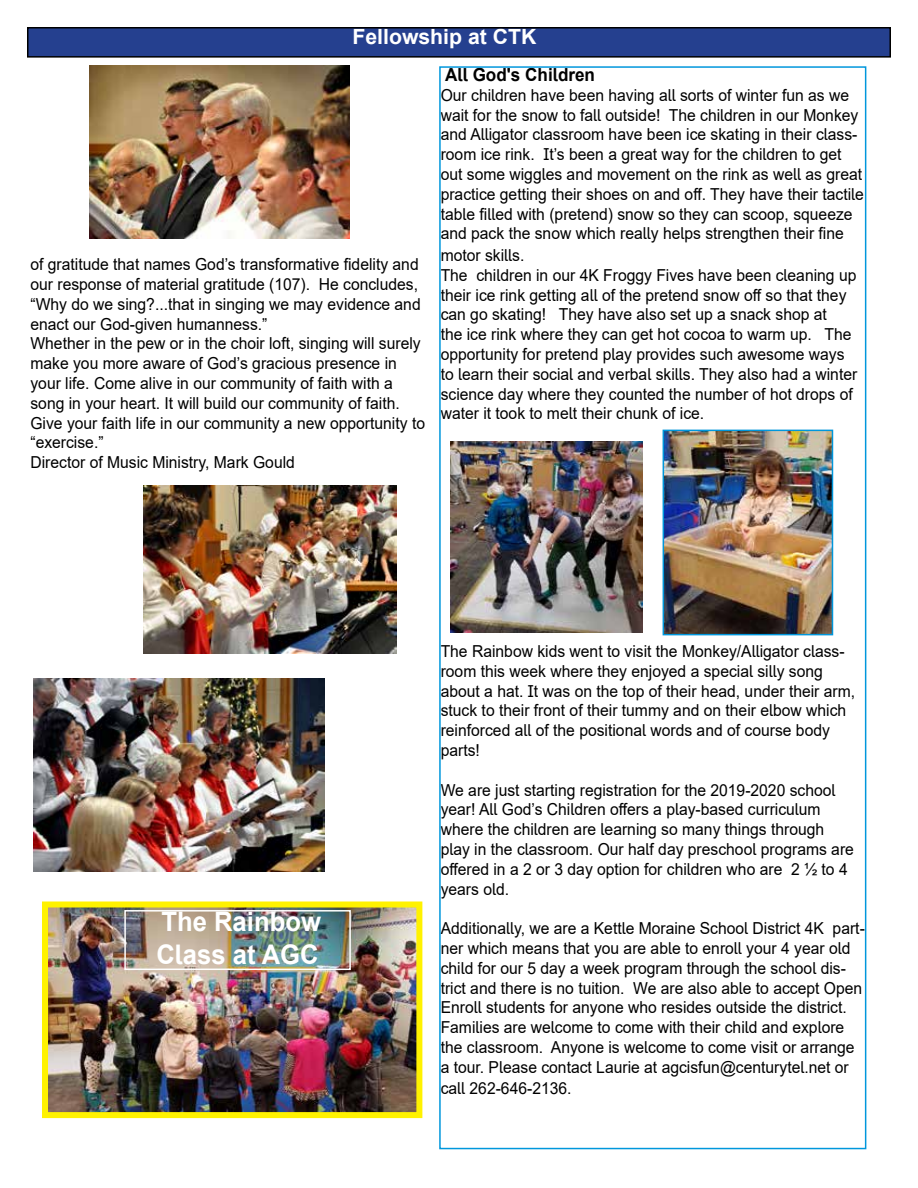
<style>
.page{position:relative;width:918px;height:1188px;background:#fff}
.page>*{position:absolute;margin:0;border:0;box-sizing:border-box;transform-origin:0 0}
.t1{font:700 27px/32.4px "Arial";color:#fff;scale:.95 1}
.t2{font:700 21px "Arial";color:#fff}
.t3{font:700 18px "Arial";color:#000;scale:.95 1}
.t4{font:16.5px/19.8px "Arial";color:#000;scale:.95 1}
</style>
<div class="page">
<div style="left:28px;top:28px;width:862px;height:29px;background:#25408f"></div>
<div style="left:27px;top:27px;width:864px;height:31px;border:2px solid #000"></div>
<img style="left:90px;top:66px;width:260px;height:172px">
<img style="left:143px;top:486px;width:253px;height:168px">
<img style="left:33px;top:678px;width:291px;height:194px">
<img style="left:451px;top:442px;width:191px;height:190px">
<img style="left:666px;top:433px;width:164px;height:199px">
<div style="left:663px;top:430px;width:170px;height:205px;border:2px solid #0097dc"></div>
<img style="left:49px;top:909px;width:366px;height:202px">
<div style="left:42px;top:902px;width:380px;height:216px;border:6px solid #fff200"></div>
<div style="left:124px;top:910px;width:227px;height:60px;border:2px solid #fff"></div>
<p class="t2" style="left:352px;top:22px;width:185px">Fellowship at CTK</p>
<p class="t4" style="left:30px;top:254px;width:417px">of gratitude that names God’s transformative fidelity and our response of material gratitude (107). He concludes, “Why do we sing?...that in singing we may evidence and enact our God-given humanness.”<br>Whether in the pew or in the choir loft, singing will surely make you more aware of God’s gracious presence in your life. Come alive in our community of faith with a song in your heart. It will build our community of faith.<br>Give your faith life in our community a new opportunity to “exercise.”<br>Director of Music Ministry, Mark Gould</p>
<p class="t3" style="left:445px;top:62px;width:159px">All God's Children</p>
<p class="t4" style="left:441px;top:85px;width:447px">Our children have been having all sorts of winter fun as we wait for the snow to fall outside! The children in our Monkey and Alligator classroom have been ice skating in their class&shy;room ice rink. It’s been a great way for the children to get out some wiggles and movement on the rink as well as great practice getting their shoes on and off. They have their tactile table filled with (pretend) snow so they can scoop, squeeze and pack the snow which really helps strengthen their fine</p>
<p class="t4" style="left:441px;top:245px;width:440px">motor skills.<br>The children in our 4K Froggy Fives have been cleaning up their ice rink getting all of the pretend snow off so that they can go skating! They have also set up a snack shop at<br>the ice rink where they can get hot cocoa to warm up. The opportunity for pretend play provides such awesome ways to learn their social and verbal skills. They also had a winter science day where they counted the number of hot drops of water it took to melt their chunk of ice.</p>
<h1 class="t1" style="left:156px;top:906px;width:175px">The Rainbow<br>Class at AGC</h1>
<p class="t4" style="left:441px;top:641px;width:438px">The Rainbow kids went to visit the Monkey/Alligator class&shy;room this week where they enjoyed a special silly song about a hat. It was on the top of their head, under their arm, stuck to their front of their tummy and on their elbow which reinforced all of the positional words and of course body parts!</p>
<p class="t4" style="left:441px;top:780px;width:437px">We are just starting registration for the 2019-2020 school year! All God’s Children offers a play-based curriculum where the children are learning so many things through play in the classroom. Our half day preschool programs are offered in a 2 or 3 day option for children who are 2 ½ to 4 years old.</p>
<p class="t4" style="left:441px;top:918px;width:448px">Additionally, we are a Kettle Moraine School District 4K part&shy;ner which means that you are able to enroll your 4 year old child for our 5 day a week program through the school dis&shy;trict and there is no tuition. We are also able to accept Open Enroll students for anyone who resides outside the district.<br>Families are welcome to come with their child and explore the classroom. Anyone is welcome to come visit or arrange a tour. Please contact Laurie at agcisfun@centurytel.net or</p>
<p class="t4" style="left:441px;top:1079px;width:139px">call 262-646-2136.</p>
</div>
